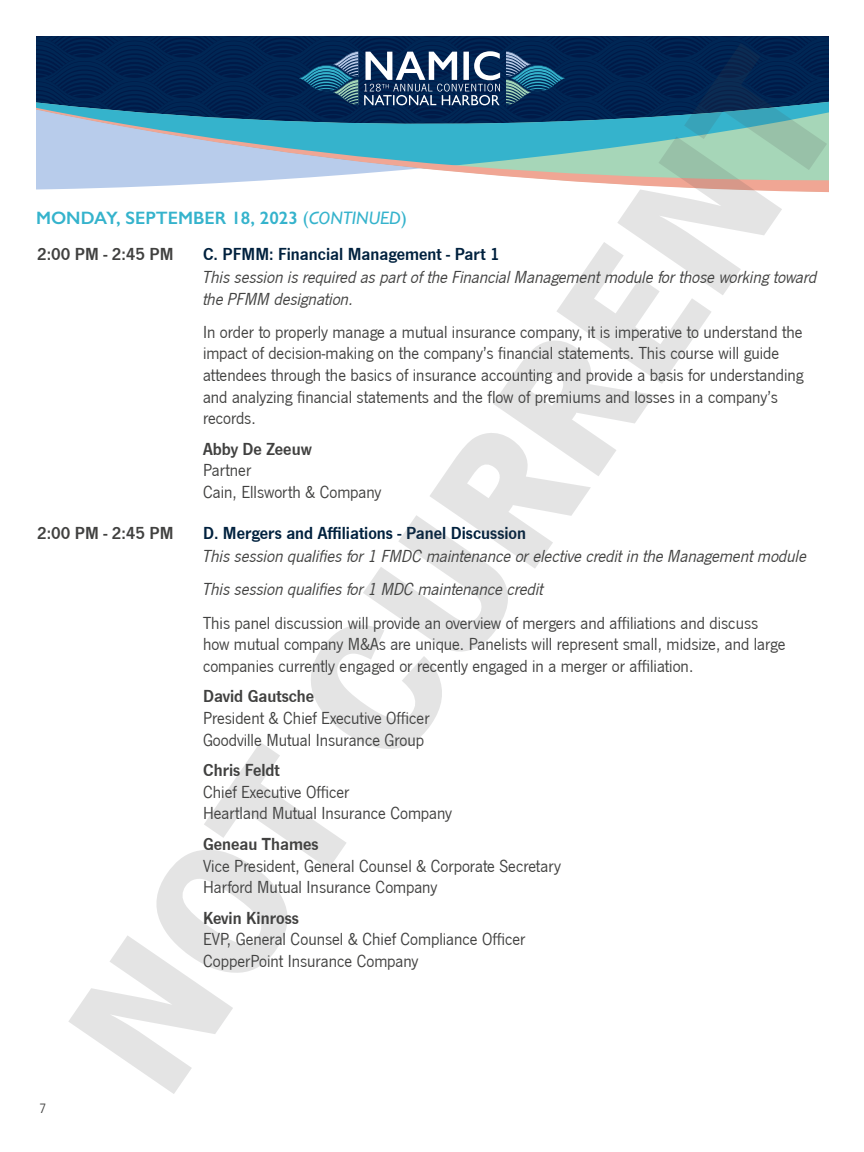
<style>
.page{position:relative;width:864px;height:1152px;background:#fff}
.page>*{position:absolute;margin:0;border:0;box-sizing:border-box;transform-origin:0 0}
.t1{font:700 192.2px "News Got";color:#4b4c4d}
.Paragraph_Style_1{font:18px/21.6px "News Got";color:#414140}
.Paragraph_Style_1-2{font:italic 18px/21.6px "News Got";color:#414140}
.Paragraph_Style_1-3{font:18px "News Got Dem";color:#00213e}
.t2{font:600 18px "Gill Sans";color:#35b3cc}
.t3{font:18px "News Got Dem";color:#414140}
.t4{font:14px "News Got";color:#414140}
.s1{font-weight:400}
.s2{font-weight:400;font-style:italic}
.s3{font-family:"News Got Dem"}
</style>
<div class="page">
<svg style="left:36px;top:36px;width:792px;height:13px;background:#002250"></svg>
<hr style="left:36px;top:49px;width:792px;height:3px;background:#002250">
<svg style="left:36px;top:52px;width:792px;height:141px;background:#5a849c"></svg>
<h1 class="t1" style="left:17px;top:999px;width:1202px;rotate:-55deg">NOT CURRENT</h1>
<p class="t2" style="left:36px;top:207px;width:372px">MONDAY, SEPTEMBER 18, 2023 <span class="s1">(</span><span class="s2">CONTINUED</span><span class="s1">)</span></p>
<p class="t3" style="left:37px;top:244px;width:138px">2:00 PM - 2:45 PM</p>
<p class="Paragraph_Style_1-3" style="left:203px;top:244px;width:298px">C. PFMM: Financial Management - Part 1</p>
<p class="Paragraph_Style_1-2" style="left:203px;top:267px;width:615px">This session is required as part of the Financial Management module for those working toward the PFMM designation.</p>
<p class="Paragraph_Style_1" style="left:203px;top:321px;width:602px">In order to properly manage a mutual insurance company, it is imperative to understand the impact of decision-making on the company’s financial statements. This course will guide attendees through the basics of insurance accounting and provide a basis for understanding and analyzing financial statements and the flow of premiums and losses in a company’s records.</p>
<p class="Paragraph_Style_1" style="left:203px;top:438px;width:180px"><span class="s3">Abby De Zeeuw<br></span>Partner<br>Cain, Ellsworth &amp; Company</p>
<p class="t3" style="left:37px;top:523px;width:138px">2:00 PM - 2:45 PM</p>
<p class="Paragraph_Style_1-3" style="left:203px;top:523px;width:325px">D. Mergers and Affiliations - Panel Discussion</p>
<p class="Paragraph_Style_1-2" style="left:203px;top:546px;width:605px">This session qualifies for 1 FMDC maintenance or elective credit in the Management module</p>
<p class="Paragraph_Style_1-2" style="left:203px;top:579px;width:342px">This session qualifies for 1 MDC maintenance credit</p>
<p class="Paragraph_Style_1" style="left:203px;top:612px;width:584px">This panel discussion will provide an overview of mergers and affiliations and discuss how mutual company M&amp;As are unique. Panelists will represent small, midsize, and large companies currently engaged or recently engaged in a merger or affiliation.</p>
<p class="Paragraph_Style_1" style="left:203px;top:686px;width:228px"><span class="s3">David Gautsche<br></span>President &amp; Chief Executive Officer<br>Goodville Mutual Insurance Group</p>
<p class="Paragraph_Style_1" style="left:203px;top:760px;width:250px"><span class="s3">Chris Feldt<br></span>Chief Executive Officer<br>Heartland Mutual Insurance Company</p>
<p class="Paragraph_Style_1" style="left:203px;top:833px;width:359px"><span class="s3">Geneau Thames<br></span>Vice President, General Counsel &amp; Corporate Secretary<br>Harford Mutual Insurance Company</p>
<p class="Paragraph_Style_1" style="left:203px;top:907px;width:324px"><span class="s3">Kevin Kinross<br></span>EVP, General Counsel &amp; Chief Compliance Officer<br>CopperPoint Insurance Company</p>
<p class="t4" style="left:40px;top:1101px;width:8px">7</p>
</div>
